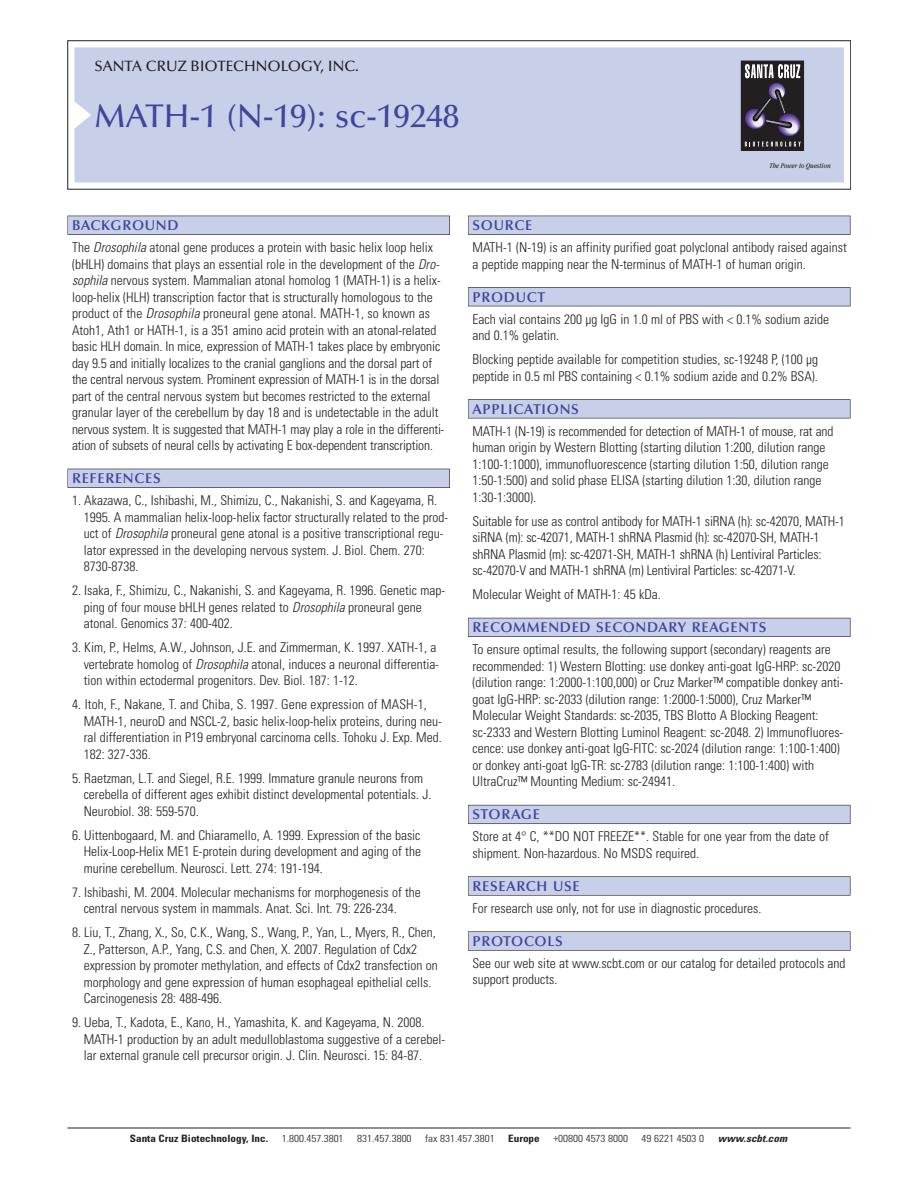
<style>
.page{position:relative;width:918px;height:1188px;background:#fff}
.page>*{position:absolute;margin:0;border:0;box-sizing:border-box;transform-origin:0 0}
.t1{font:500 33px "Optima";color:#41459c}
.t2{font:500 15px "Optima";color:#231f20}
.t3{font:600 14.25px "Optima";letter-spacing:.05em;color:#41459c}
.t4{font:300 condensed 13.5px/16.5px "Univers";color:#231f20}
.t5{font:300 condensed 10.2px "Univers";color:#231f20;scale:1.1 1}
.t6{font:700 condensed 10.2px "Univers";color:#231f20;scale:1.1 1}
.t7{font:italic 700 condensed 10.2px "Univers";color:#231f20;scale:1.1 1}
.t8{font:italic condensed 7.5px "Garamond";color:#231f20}
.s1{font-style:italic}
</style>
<div class="page">
<div style="left:74px;top:47px;width:770px;height:135px;background:#c7cfe9"></div>
<div style="left:741px;top:61px;width:62px;height:89px;background:#231f20"></div>
<div style="left:741px;top:61px;width:63px;height:90px;border:1px solid #231f20"></div>
<svg style="left:741px;top:64px;width:64px;height:83px"></svg>
<div style="left:68px;top:216px;width:382px;height:19px;background:#64636a"></div>
<div style="left:68px;top:216px;width:381px;height:18px;background:#c7cfe9"></div>
<div style="left:68px;top:469px;width:382px;height:19px;background:#62626a"></div>
<div style="left:68px;top:469px;width:381px;height:18px;background:#c7cfe9"></div>
<div style="left:468px;top:216px;width:382px;height:19px;background:#64636a"></div>
<div style="left:468px;top:216px;width:382px;height:18px;background:#c7cfe9"></div>
<div style="left:468px;top:287px;width:382px;height:19px;background:#64636a"></div>
<div style="left:468px;top:288px;width:382px;height:18px;background:#c7cfe9"></div>
<div style="left:468px;top:399px;width:382px;height:19px;background:#67666b"></div>
<div style="left:468px;top:400px;width:382px;height:18px;background:#c7cfe9"></div>
<div style="left:468px;top:618px;width:382px;height:19px;background:#63646e"></div>
<div style="left:468px;top:618px;width:382px;height:18px;background:#c7cfe9"></div>
<div style="left:468px;top:805px;width:382px;height:19px;background:#696a75"></div>
<div style="left:468px;top:805px;width:382px;height:18px;background:#c7cfe9"></div>
<div style="left:468px;top:876px;width:382px;height:20px;background:#7a7879"></div>
<div style="left:468px;top:877px;width:382px;height:18px;background:#c7cfe9"></div>
<div style="left:468px;top:931px;width:382px;height:20px;background:#7b7879"></div>
<div style="left:468px;top:932px;width:382px;height:18px;background:#c7cfe9"></div>
<hr style="left:68px;top:1128px;width:782px;height:1px;background:#231f20">
<p class="t2" style="left:94px;top:60px;width:266px">SANTA CRUZ BIOTECHNOLOGY, INC.</p>
<h1 class="t1" style="left:94px;top:102px;width:366px">MATH-1 (N-19): sc-19248</h1>
<p class="t8" style="left:769px;top:163px;width:63px">The Power to Question</p>
<p class="t3" style="left:72px;top:219px;width:108px">BACKGROUND</p>
<p class="t4" style="left:72px;top:240px;width:374px">The <span class="s1">Drosophila</span>atonal gene produces a protein with basic helix loop helix (bHLH) domains that plays an essential role in the development of the <span class="s1">Dro&shy;sophila</span>nervous system. Mammalian atonal homolog 1 (MATH-1) is a helix&shy;loop-helix (HLH) transcription factor that is structurally homologous to the product of the <span class="s1">Drosophila</span>proneural gene atonal. MATH-1, so known as Atoh1, Ath1 or HATH-1, is a 351 amino acid protein with an atonal-related basic HLH domain. In mice, expression of MATH-1 takes place by embryonic day 9.5 and initially localizes to the cranial ganglions and the dorsal part of the central nervous system. Prominent expression of MATH-1 is in the dorsal part of the central nervous system but becomes restricted to the external granular layer of the cerebellum by day 18 and is undetectable in the adult nervous system. It is suggested that MATH-1 may play a role in the differenti&shy;ation of subsets of neural cells by activating E box-dependent transcription.</p>
<p class="t3" style="left:72px;top:472px;width:90px">REFERENCES</p>
<p class="t4" style="left:84px;top:493px;width:366px;text-indent:-12px">1. Akazawa, C., Ishibashi, M., Shimizu, C., Nakanishi, S. and Kageyama, R.<br>1995. A mammalian helix-loop-helix factor structurally related to the prod&shy;uct of <span class="s1">Drosophila</span>proneural gene atonal is a positive transcriptional regu&shy;lator expressed in the developing nervous system. J. Biol. Chem. 270:<br>8730-8738.</p>
<p class="t4" style="left:84px;top:583px;width:363px;text-indent:-12px">2. Isaka, F., Shimizu, C., Nakanishi, S. and Kageyama, R. 1996. Genetic map&shy;ping of four mouse bHLH genes related to <span class="s1">Drosophila</span>proneural gene atonal. Genomics 37: 400-402.</p>
<p class="t4" style="left:84px;top:640px;width:357px;text-indent:-12px">3. Kim, P., Helms, A.W., Johnson, J.E. and Zimmerman, K. 1997. XATH-1, a vertebrate homolog of <span class="s1">Drosophila</span>atonal, induces a neuronal differentia&shy;tion within ectodermal progenitors. Dev. Biol. 187: 1-12.</p>
<p class="t4" style="left:84px;top:697px;width:360px;text-indent:-12px">4. Itoh, F., Nakane, T. and Chiba, S. 1997. Gene expression of MASH-1, MATH-1, neuroD and NSCL-2, basic helix-loop-helix proteins, during neu&shy;ral differentiation in P19 embryonal carcinoma cells. Tohoku J. Exp. Med.<br>182: 327-336.</p>
<p class="t4" style="left:84px;top:771px;width:349px;text-indent:-12px">5. Raetzman, L.T. and Siegel, R.E. 1999. Immature granule neurons from cerebella of different ages exhibit distinct developmental potentials. J.<br>Neurobiol. 38: 559-570.</p>
<p class="t4" style="left:84px;top:828px;width:339px;text-align:justify;text-indent:-12px">6. Uittenbogaard, M. and Chiaramello, A. 1999. Expression of the basic Helix-Loop-Helix ME1 E-protein during development and aging of the murine cerebellum. Neurosci. Lett. 274: 191-194.</p>
<p class="t4" style="left:84px;top:885px;width:339px;text-indent:-12px">7. Ishibashi, M. 2004. Molecular mechanisms for morphogenesis of the central nervous system in mammals. Anat. Sci. Int. 79: 226-234.</p>
<p class="t4" style="left:84px;top:925px;width:356px;text-indent:-12px">8. Liu, T., Zhang, X., So, C.K., Wang, S., Wang, P., Yan, L., Myers, R., Chen, Z., Patterson, A.P., Yang, C.S. and Chen, X. 2007. Regulation of Cdx2 expression by promoter methylation, and effects of Cdx2 transfection on morphology and gene expression of human esophageal epithelial cells.<br>Carcinogenesis 28: 488-496.</p>
<p class="t4" style="left:84px;top:1015px;width:363px;text-indent:-12px">9. Ueba, T., Kadota, E., Kano, H., Yamashita, K. and Kageyama, N. 2008.<br>MATH-1 production by an adult medulloblastoma suggestive of a cerebel&shy;lar external granule cell precursor origin. J. Clin. Neurosci. 15: 84-87.</p>
<p class="t3" style="left:473px;top:219px;width:61px">SOURCE</p>
<p class="t4" style="left:473px;top:240px;width:376px">MATH-1 (N-19) is an affinity purified goat polyclonal antibody raised against a peptide mapping near the N-terminus of MATH-1 of human origin.</p>
<p class="t3" style="left:473px;top:291px;width:74px">PRODUCT</p>
<p class="t4" style="left:473px;top:312px;width:358px">Each vial contains 200 µg IgG in 1.0 ml of PBS with &lt; 0.1% sodium azide and 0.1% gelatin.</p>
<p class="t4" style="left:473px;top:352px;width:347px">Blocking peptide available for competition studies, sc-19248 P, (100 µg peptide in 0.5 ml PBS containing &lt; 0.1% sodium azide and 0.2% BSA).</p>
<p class="t3" style="left:473px;top:403px;width:108px">APPLICATIONS</p>
<p class="t4" style="left:473px;top:424px;width:362px">MATH-1 (N-19) is recommended for detection of MATH-1 of mouse, rat and human origin by Western Blotting (starting dilution 1:200, dilution range 1:100-1:1000), immunofluorescence (starting dilution 1:50, dilution range 1:50-1:500) and solid phase ELISA (starting dilution 1:30, dilution range 1:30-1:3000).</p>
<p class="t4" style="left:473px;top:514px;width:374px">Suitable for use as control antibody for MATH-1 siRNA (h): sc-42070, MATH-1 siRNA (m): sc-42071, MATH-1 shRNA Plasmid (h): sc-42070-SH, MATH-1 shRNA Plasmid (m): sc-42071-SH, MATH-1 shRNA (h) Lentiviral Particles: sc-42070-V and MATH-1 shRNA (m) Lentiviral Particles: sc-42071-V.</p>
<p class="t4" style="left:473px;top:588px;width:190px">Molecular Weight of MATH-1: 45 kDa.</p>
<p class="t3" style="left:473px;top:621px;width:295px">RECOMMENDED SECONDARY REAGENTS</p>
<p class="t4" style="left:473px;top:643px;width:372px">To ensure optimal results, the following support (secondary) reagents are recommended: 1) Western Blotting: use donkey anti-goat IgG-HRP: sc-2020 (dilution range: 1:2000-1:100,000) or Cruz Marker™ compatible donkey anti&shy;goat IgG-HRP: sc-2033 (dilution range: 1:2000-1:5000), Cruz Marker™ Molecular Weight Standards: sc-2035, TBS Blotto A Blocking Reagent: sc-2333 and Western Blotting Luminol Reagent: sc-2048. 2) Immunofluores&shy;cence: use donkey anti-goat IgG-FITC: sc-2024 (dilution range: 1:100-1:400) or donkey anti-goat IgG-TR: sc-2783 (dilution range: 1:100-1:400) with UltraCruz™ Mounting Medium: sc-24941.</p>
<p class="t3" style="left:473px;top:808px;width:69px">STORAGE</p>
<p class="t4" style="left:473px;top:830px;width:358px">Store at 4° C, **DO NOT FREEZE**. Stable for one year from the date of shipment. Non-hazardous. No MSDS required.</p>
<p class="t3" style="left:473px;top:880px;width:109px">RESEARCH USE</p>
<p class="t4" style="left:473px;top:901px;width:290px">For research use only, not for use in diagnostic procedures.</p>
<p class="t3" style="left:473px;top:935px;width:92px">PROTOCOLS</p>
<p class="t4" style="left:473px;top:956px;width:375px">See our web site at www.scbt.com or our catalog for detailed protocols and support products.</p>
<p class="t6" style="left:130px;top:1135px;width:127px">Santa Cruz Biotechnology, Inc.</p>
<p class="t5" style="left:282px;top:1135px;width:58px">1.800.457.3801</p>
<p class="t5" style="left:357px;top:1135px;width:51px">831.457.3800</p>
<p class="t5" style="left:425px;top:1135px;width:65px">fax 831.457.3801</p>
<p class="t6" style="left:508px;top:1135px;width:30px">Europe</p>
<p class="t5" style="left:553px;top:1135px;width:69px">+00800 4573 8000</p>
<p class="t5" style="left:642px;top:1135px;width:58px">49 6221 4503 0</p>
<p class="t7" style="left:718px;top:1135px;width:67px">www.scbt.com</p>
</div>
